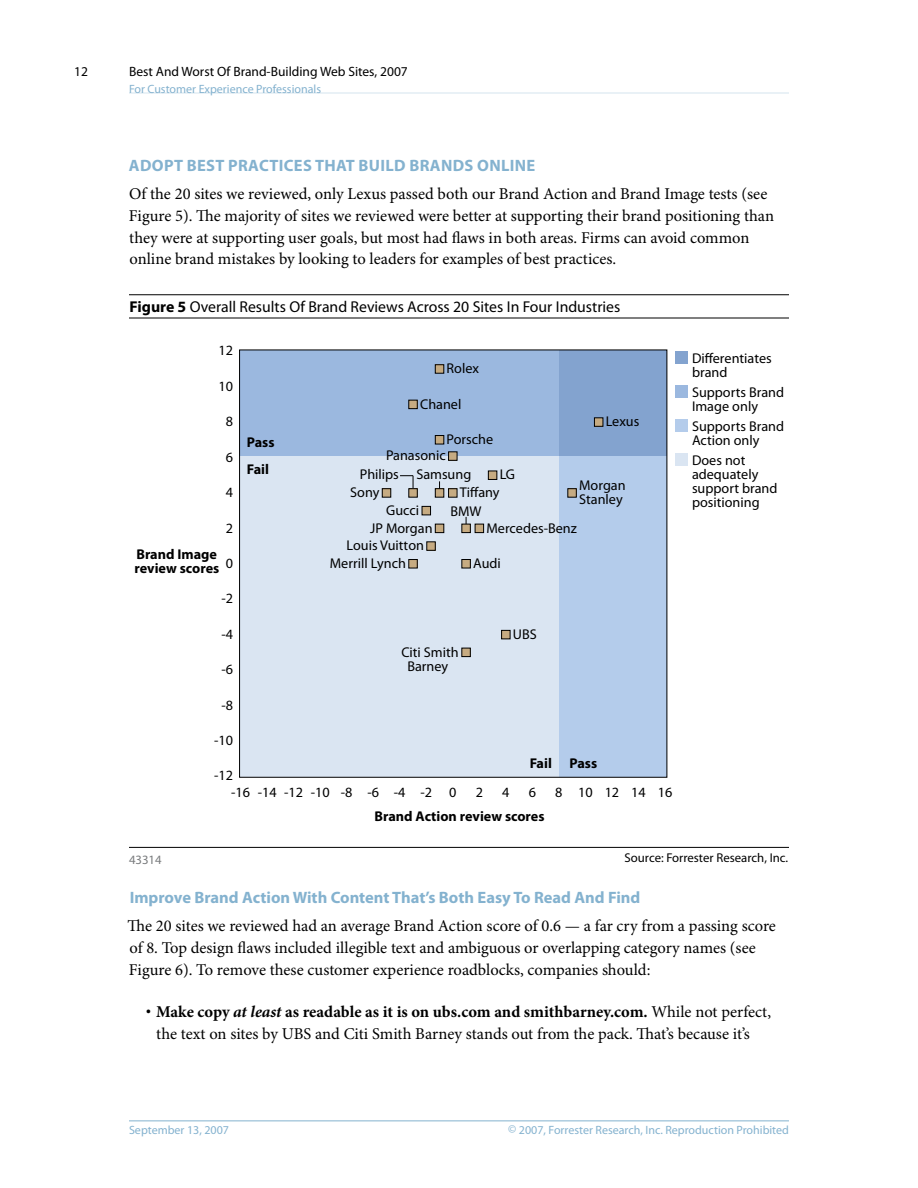
<style>
.page{position:relative;width:918px;height:1188px;background:#fff}
.page>*{position:absolute;margin:0;border:0;box-sizing:border-box;transform-origin:0 0}
.t1{font:16.5px/21.8px "Minion Pro";color:#000}
.t2{font:700 16.5px "Myriad Pro";color:#84b2cf}
.t3{font:700 16.5px "Myriad Pro";letter-spacing:.02em;color:#84b2cf}
.t4{font:15.75px "Myriad Pro";color:#000}
.t5{font:14.25px/14.2px "Myriad Pro";color:#000}
.t6{font:700 14.25px/14.2px "Myriad Pro";color:#000}
.t7{font:13.5px "Myriad Pro";color:#000}
.t8{font:12.75px "Myriad Pro";color:#000}
.t9{font:12.75px "Myriad Pro";color:#797b7d}
.t10{font:12px "Myriad Pro";color:#84b2cf}
.s1{font-weight:700}
.s2{font-weight:700;font-size:24px}
.s3{font-weight:700;font-style:italic}
</style>
<div class="page">
<hr style="left:129px;top:1120px;width:660px;height:1px;background:#84b2cf">
<hr style="left:129px;top:93px;width:660px;height:1px;background:#d4e4ee">
<hr style="left:129px;top:294px;width:660px;height:1px;background:#000">
<hr style="left:129px;top:318px;width:660px;height:1px;background:#000">
<hr style="left:129px;top:847px;width:660px;height:1px;background:#000">
<div style="left:240px;top:456px;width:319px;height:321px;background:#dae5f2"></div>
<div style="left:559px;top:456px;width:108px;height:321px;background:#b4cceb"></div>
<div style="left:240px;top:350px;width:319px;height:106px;background:#9bb8df"></div>
<div style="left:559px;top:350px;width:108px;height:106px;background:#83a3cf"></div>
<div style="left:462px;top:560px;width:8px;height:8px;background:#c6ab82"></div>
<div style="left:461px;top:559px;width:10px;height:9px;border:1px solid #000"></div>
<div style="left:675px;top:453px;width:13px;height:13px;background:#dae5f2"></div>
<div style="left:675px;top:419px;width:13px;height:13px;background:#b4cceb"></div>
<div style="left:675px;top:351px;width:13px;height:13px;background:#83a3cf"></div>
<div style="left:675px;top:385px;width:13px;height:13px;background:#9bb8df"></div>
<div style="left:462px;top:524px;width:8px;height:9px;background:#c6ab82"></div>
<div style="left:461px;top:524px;width:10px;height:9px;border:1px solid #000"></div>
<div style="left:594px;top:418px;width:9px;height:8px;background:#c6ab82"></div>
<div style="left:594px;top:417px;width:9px;height:10px;border:1px solid #000"></div>
<div style="left:475px;top:524px;width:9px;height:9px;background:#c6ab82"></div>
<div style="left:475px;top:524px;width:9px;height:9px;border:1px solid #000"></div>
<div style="left:435px;top:436px;width:9px;height:8px;background:#c6ab82"></div>
<div style="left:435px;top:435px;width:9px;height:9px;border:1px solid #000"></div>
<div style="left:488px;top:471px;width:9px;height:8px;background:#c6ab82"></div>
<div style="left:488px;top:471px;width:9px;height:9px;border:1px solid #000"></div>
<div style="left:449px;top:452px;width:8px;height:8px;background:#c6ab82"></div>
<div style="left:448px;top:451px;width:9px;height:10px;border:1px solid #000"></div>
<div style="left:382px;top:489px;width:9px;height:8px;background:#c6ab82"></div>
<div style="left:382px;top:488px;width:9px;height:10px;border:1px solid #000"></div>
<svg style="left:435px;top:517px;width:32px;height:16px"></svg>
<div style="left:409px;top:560px;width:8px;height:8px;background:#c6ab82"></div>
<div style="left:408px;top:559px;width:10px;height:9px;border:1px solid #000"></div>
<div style="left:568px;top:489px;width:8px;height:8px;background:#c6ab82"></div>
<div style="left:567px;top:488px;width:10px;height:10px;border:1px solid #000"></div>
<div style="left:462px;top:648px;width:8px;height:9px;background:#c6ab82"></div>
<div style="left:461px;top:648px;width:10px;height:9px;border:1px solid #000"></div>
<div style="left:502px;top:630px;width:8px;height:9px;background:#c6ab82"></div>
<div style="left:501px;top:630px;width:9px;height:9px;border:1px solid #000"></div>
<div style="left:409px;top:400px;width:8px;height:9px;background:#c6ab82"></div>
<div style="left:408px;top:400px;width:10px;height:9px;border:1px solid #000"></div>
<div style="left:422px;top:506px;width:9px;height:9px;background:#c6ab82"></div>
<div style="left:422px;top:506px;width:9px;height:9px;border:1px solid #000"></div>
<div style="left:427px;top:542px;width:8px;height:8px;background:#c6ab82"></div>
<div style="left:426px;top:541px;width:10px;height:10px;border:1px solid #000"></div>
<div style="left:435px;top:365px;width:9px;height:8px;background:#c6ab82"></div>
<div style="left:435px;top:364px;width:9px;height:10px;border:1px solid #000"></div>
<svg style="left:400px;top:475px;width:58px;height:23px"></svg>
<p class="t7" style="left:74px;top:64px;width:15px">12</p>
<p class="t7" style="left:129px;top:64px;width:280px">Best And Worst Of Brand-Building Web Sites, 2007</p>
<p class="t10" style="left:129px;top:82px;width:194px">For Customer Experience Professionals</p>
<p class="t3" style="left:129px;top:157px;width:408px">ADOPT BEST PRACTICES THAT BUILD BRANDS ONLINE</p>
<p class="t1" style="left:129px;top:184px;width:647px">Of the 20 sites we reviewed, only Lexus passed both our Brand Action and Brand Image tests (see Figure 5). The majority of sites we reviewed were better at supporting their brand positioning than they were at supporting user goals, but most had flaws in both areas. Firms can avoid common online brand mistakes by looking to leaders for examples of best practices.</p>
<p class="t4" style="left:130px;top:298px;width:492px"><span class="s1">Figure 5</span> Overall Results Of Brand Reviews Across 20 Sites In Four Industries</p>
<p class="t5" style="left:219px;top:344px;width:16px">12</p>
<p class="t5" style="left:219px;top:379px;width:16px">10</p>
<p class="t5" style="left:226px;top:415px;width:9px">8</p>
<p class="t5" style="left:226px;top:450px;width:9px">6</p>
<p class="t5" style="left:226px;top:485px;width:9px">4</p>
<p class="t5" style="left:226px;top:521px;width:9px">2</p>
<p class="t6" style="left:134px;top:547px;width:87px">Brand Image review scores</p>
<p class="t5" style="left:226px;top:556px;width:9px">0</p>
<p class="t5" style="left:221px;top:592px;width:13px">-2</p>
<p class="t5" style="left:221px;top:627px;width:13px">-4</p>
<p class="t5" style="left:221px;top:663px;width:13px">-6</p>
<p class="t5" style="left:221px;top:698px;width:13px">-8</p>
<p class="t5" style="left:214px;top:733px;width:20px">-10</p>
<p class="t5" style="left:214px;top:769px;width:20px">-12</p>
<p class="t6" style="left:247px;top:428px;width:29px;line-height:27.9px">Pass<br>Fail</p>
<p class="t5" style="left:447px;top:362px;width:34px">Rolex</p>
<p class="t5" style="left:420px;top:397px;width:43px">Chanel</p>
<p class="t5" style="left:447px;top:432px;width:48px">Porsche</p>
<p class="t5" style="left:606px;top:415px;width:35px">Lexus</p>
<p class="t5" style="left:386px;top:449px;width:61px">Panasonic</p>
<p class="t5" style="left:360px;top:468px;width:113px">Philips Samsung</p>
<p class="t5" style="left:350px;top:485px;width:31px">Sony</p>
<p class="t5" style="left:370px;top:521px;width:64px">JP Morgan</p>
<p class="t5" style="left:330px;top:556px;width:78px">Merrill Lynch</p>
<p class="t5" style="left:500px;top:468px;width:17px">LG</p>
<p class="t5" style="left:579px;top:478px;width:48px">Morgan<br>Stanley</p>
<p class="t5" style="left:460px;top:485px;width:41px">Tiffany</p>
<p class="t5" style="left:386px;top:503px;width:35px">Gucci</p>
<p class="t5" style="left:347px;top:539px;width:79px">Louis Vuitton</p>
<p class="t5" style="left:451px;top:505px;width:33px">BMW</p>
<p class="t5" style="left:486px;top:521px;width:92px">Mercedes-Benz</p>
<p class="t5" style="left:473px;top:556px;width:29px">Audi</p>
<p class="t5" style="left:401px;top:645px;width:59px;text-align:center">Citi Smith<br>Barney</p>
<p class="t5" style="left:513px;top:627px;width:25px">UBS</p>
<p class="t6" style="left:530px;top:756px;width:69px">Fail Pass</p>
<p class="t5" style="left:231px;top:785px;width:227px">-16 -14 -12 -10 -8 -6 -4 -2 0</p>
<p class="t5" style="left:476px;top:785px;width:9px">2</p>
<p class="t5" style="left:502px;top:785px;width:9px">4</p>
<p class="t5" style="left:529px;top:785px;width:9px">6</p>
<p class="t5" style="left:555px;top:785px;width:118px">8 10 12 14 16</p>
<p class="t6" style="left:375px;top:809px;width:171px">Brand Action review scores</p>
<p class="t5" style="left:692px;top:351px;width:81px">Differentiates brand</p>
<p class="t5" style="left:692px;top:385px;width:94px">Supports Brand<br>Image only</p>
<p class="t5" style="left:692px;top:419px;width:94px">Supports Brand<br>Action only</p>
<p class="t5" style="left:692px;top:453px;width:87px">Does not adequately support brand positioning</p>
<p class="t9" style="left:129px;top:853px;width:34px">43314</p>
<p class="t8" style="left:625px;top:850px;width:165px">Source: Forrester Research, Inc.</p>
<p class="t2" style="left:130px;top:889px;width:512px">Improve Brand Action With Content That’s Both Easy To Read And Find</p>
<p class="t1" style="left:128px;top:916px;width:650px">The 20 sites we reviewed had an average Brand Action score of 0.6 — a far cry from a passing score of 8. Top design flaws included illegible text and ambiguous or overlapping category names (see<br>Figure 6). To remove these customer experience roadblocks, companies should:</p>
<p class="t1" style="left:156px;top:1002px;width:616px;text-indent:-11px"><span class="s2">·</span> <span class="s1">Make copy</span> <span class="s3">at least</span> <span class="s1">as readable as it is on ubs.com and smithbarney.com.</span> While not perfect, the text on sites by UBS and Citi Smith Barney stands out from the pack. That’s because it’s</p>
<p class="t10" style="left:129px;top:1123px;width:102px">September 13, 2007</p>
<p class="t10" style="left:508px;top:1123px;width:282px">© 2007, Forrester Research, Inc. Reproduction Prohibited</p>
</div>
